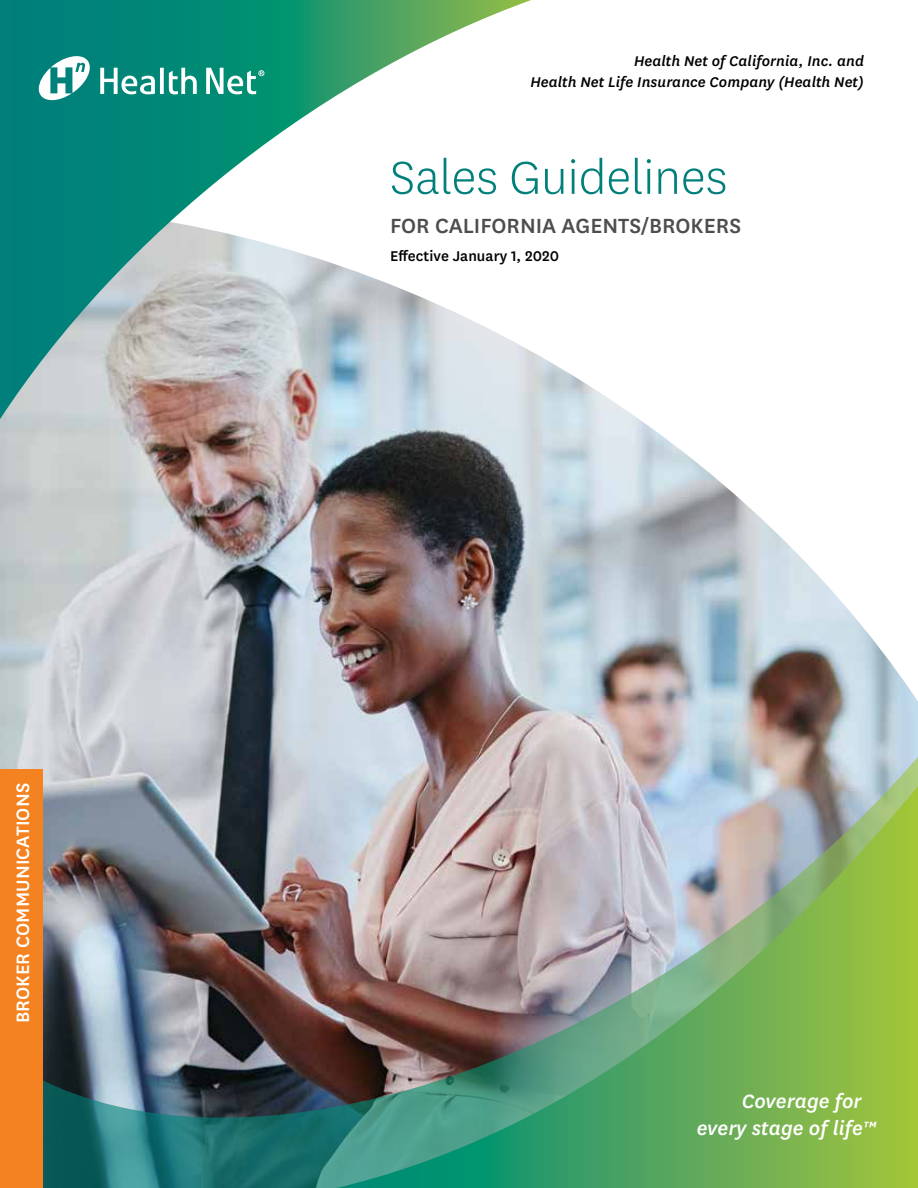
<style>
.page{position:relative;width:918px;height:1188px;background:#fff}
.page>*{position:absolute;margin:0;border:0;box-sizing:border-box;transform-origin:0 0}
.t1{font:300 54px "Centene Sans";color:#007f7b}
.t2{font:500 24px "Centene Sans";color:#4d4d4f}
.t3{font:italic 500 22.5px/27px "Centene Sans";letter-spacing:.005em;color:#fff}
.t4{font:500 21px "Centene Sans";letter-spacing:.005em;color:#fff}
.t5{font:italic 500 16.5px/21px "Centene Sans";letter-spacing:.005em;color:#000;text-align:right}
.t6{font:500 16.5px "Centene Sans";letter-spacing:.005em;color:#000}
</style>
<div class="page">
<img style="left:0;top:351px;width:918px;height:391px">
<img style="left:0;top:742px;width:918px;height:446px">
<div style="left:0;top:770px;width:43px;height:418px;background:#f58220"></div>
<svg style="left:0;top:0;width:531px;height:419px"></svg>
<svg style="left:39px;top:56px;width:51px;height:44px"></svg>
<svg style="left:100px;top:68px;width:55px;height:26px"></svg>
<svg style="left:160px;top:68px;width:4px;height:26px"></svg>
<svg style="left:169px;top:68px;width:28px;height:26px"></svg>
<svg style="left:206px;top:68px;width:58px;height:26px"></svg>
<p class="t4" style="left:9px;top:1023px;width:242px;rotate:-90deg">BROKER COMMUNICATIONS</p>
<p class="t5" style="left:531px;top:50px;width:335px">Health Net of California, Inc. and<br>Health Net Life Insurance Company (Health Net)</p>
<h1 class="t1" style="left:390px;top:144px;width:339px">Sales Guidelines</h1>
<p class="t2" style="left:390px;top:209px;width:352px">FOR CALIFORNIA AGENTS/BROKERS</p>
<p class="t6" style="left:390px;top:245px;width:171px">Effective January 1, 2020</p>
<p class="t3" style="left:697px;top:1086px;width:181px;text-indent:45px">Coverage for every stage of life™</p>
</div>
